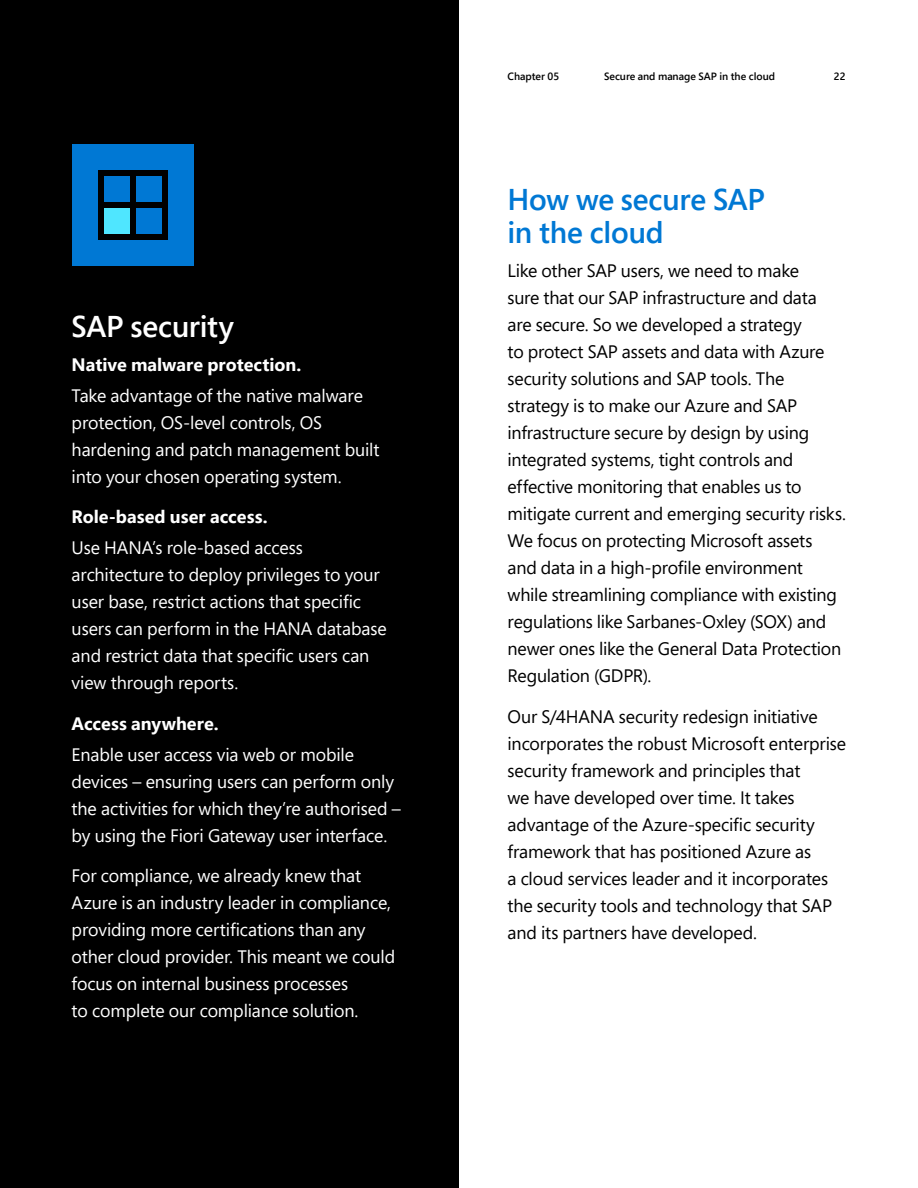
<style>
.page{position:relative;width:918px;height:1188px;background:#fff}
.page>*{position:absolute;margin:0;border:0;box-sizing:border-box;transform-origin:0 0}
.Chapter_Secondary_ti{font:600 30px/33px "Segoe Pro Display";letter-spacing:-.005em;color:#0078d4}
.Chapter_Secondary_ti-2{font:600 30px "Segoe Pro Display";letter-spacing:-.005em;color:#fff}
.Body{font:18px/27px "Segoe Pro";letter-spacing:-.01em;color:#000}
.Body-2{font:18px/27px "Segoe Pro";letter-spacing:-.005em;color:#fff}
.Headline_4{font:700 18px "Segoe Pro";color:#fff}
.t1{font:600 10.5px "Segoe Pro";color:#000}
</style>
<div class="page">
<div style="left:0;top:0;width:459px;height:1188px;background:#000"></div>
<div style="left:72px;top:144px;width:26px;height:122px;background:#0078d4"></div>
<div style="left:168px;top:144px;width:26px;height:122px;background:#0078d4"></div>
<div style="left:72px;top:144px;width:122px;height:26px;background:#0078d4"></div>
<div style="left:72px;top:240px;width:122px;height:26px;background:#0078d4"></div>
<div style="left:136px;top:208px;width:26px;height:26px;background:#0078d4"></div>
<div style="left:136px;top:176px;width:26px;height:26px;background:#0078d4"></div>
<div style="left:104px;top:176px;width:26px;height:26px;background:#0078d4"></div>
<div style="left:104px;top:208px;width:26px;height:26px;background:#4fe6ff"></div>
<p class="Chapter_Secondary_ti-2" style="left:72px;top:306px;width:164px">SAP security</p>
<p class="Headline_4" style="left:72px;top:351px;width:231px">Native malware protection.</p>
<p class="Body-2" style="left:72px;top:381px;width:309px">Take advantage of the native malware protection, OS-level controls, OS hardening and patch management built into your chosen operating system.</p>
<p class="Headline_4" style="left:72px;top:504px;width:198px">Role-based user access.</p>
<p class="Body-2" style="left:72px;top:534px;width:317px">Use HANA’s role-based access architecture to deploy privileges to your user base, restrict actions that specific users can perform in the HANA database and restrict data that specific users can view through reports.</p>
<p class="Headline_4" style="left:72px;top:711px;width:149px">Access anywhere.</p>
<p class="Body-2" style="left:72px;top:740px;width:331px">Enable user access via web or mobile devices – ensuring users can perform only the activities for which they’re authorised – by using the Fiori Gateway user interface.</p>
<p class="Body-2" style="left:72px;top:862px;width:325px">For compliance, we already knew that Azure is an industry leader in compliance, providing more certifications than any other cloud provider. This meant we could focus on internal business processes<br>to complete our compliance solution.</p>
<p class="t1" style="left:508px;top:69px;width:53px">Chapter 05</p>
<p class="t1" style="left:604px;top:69px;width:173px">Secure and manage SAP in the cloud</p>
<p class="t1" style="left:834px;top:69px;width:13px">22</p>
<p class="Chapter_Secondary_ti" style="left:508px;top:183px;width:259px">How we secure SAP in the cloud</p>
<p class="Body" style="left:508px;top:257px;width:340px">Like other SAP users, we need to make<br>sure that our SAP infrastructure and data<br>are secure. So we developed a strategy<br>to protect SAP assets and data with Azure security solutions and SAP tools. The strategy is to make our Azure and SAP infrastructure secure by design by using integrated systems, tight controls and effective monitoring that enables us to mitigate current and emerging security risks.<br>We focus on protecting Microsoft assets and data in a high-profile environment while streamlining compliance with existing regulations like Sarbanes-Oxley (SOX) and newer ones like the General Data Protection Regulation (GDPR).</p>
<p class="Body" style="left:508px;top:702px;width:340px">Our S/4HANA security redesign initiative incorporates the robust Microsoft enterprise security framework and principles that<br>we have developed over time. It takes advantage of the Azure-specific security framework that has positioned Azure as<br>a cloud services leader and it incorporates the security tools and technology that SAP and its partners have developed.</p>
</div>
